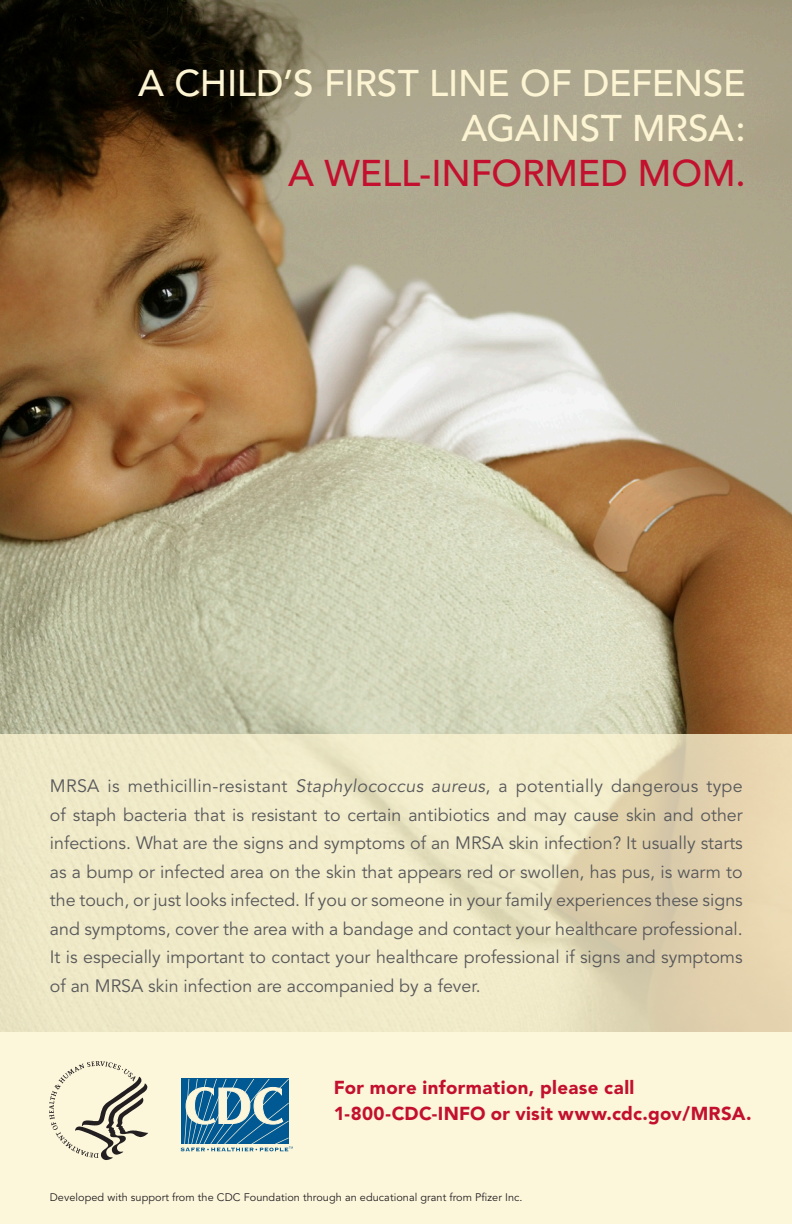
<style>
.page{position:relative;width:792px;height:1224px;background:#fff}
.page>*{position:absolute;margin:0;border:0;box-sizing:border-box;transform-origin:0 0}
.t1{font:500 37px/44.6px "Avenir";letter-spacing:-.01em;color:#fcf4d2;text-align:right}
.t2{font:500 37px "Avenir";letter-spacing:-.005em;color:#c3102f}
.t3{font:900 18.6px/25.8px "Avenir";letter-spacing:.02em;color:#c3102f}
.t4{font:17.8px/28.4px "Avenir";color:#57585a;text-align:justify}
.t5{font:11px "Avenir";letter-spacing:.005em;color:#231f20}
.s1{font-style:italic}
</style>
<div class="page">
<img style="left:0;top:0;width:792px;height:735px">
<svg style="left:0;top:735px;width:792px;height:489px;background:#f1eaca"></svg>
<svg style="left:181px;top:1079px;width:112px;height:72px;background:#588fab"></svg>
<img style="left:48px;top:1060px;width:101px;height:101px">
<p class="t1" style="left:138px;top:62px;width:609px">A CHILD’S FIRST LINE OF DEFENSE<br>AGAINST MRSA:</p>
<p class="t2" style="left:288px;top:151px;width:459px">A WELL-INFORM ED MOM.</p>
<p class="t4" style="left:50px;top:773px;width:694px">MRSA is methicillin-resistant <span class="s1">Staphylococcus aureus</span>, a potentially dangerous type of staph bacteria that is resistant to certain antibiotics and may cause skin and other infections. What are the signs and symptoms of an MRSA skin infection? It usually starts as a bump or infected area on the skin that appears red or swollen, has pus, is warm to the touch, or just looks infected. If you or someone in your family experiences these signs and symptoms, cover the area with a bandage and contact your healthcare professional.<br>It is especially important to contact your healthcare professional if signs and symptoms of an MRSA skin infection are accompanied by a fever.</p>
<p class="t3" style="left:334px;top:1075px;width:419px">For more information, please call<br>1-800-CDC-INFO or visit www.cdc.gov/MRSA.</p>
<p class="t5" style="left:50px;top:1191px;width:474px">Developed with support from the CDC Foundation through an educational grant from Pfizer Inc.</p>
</div>
